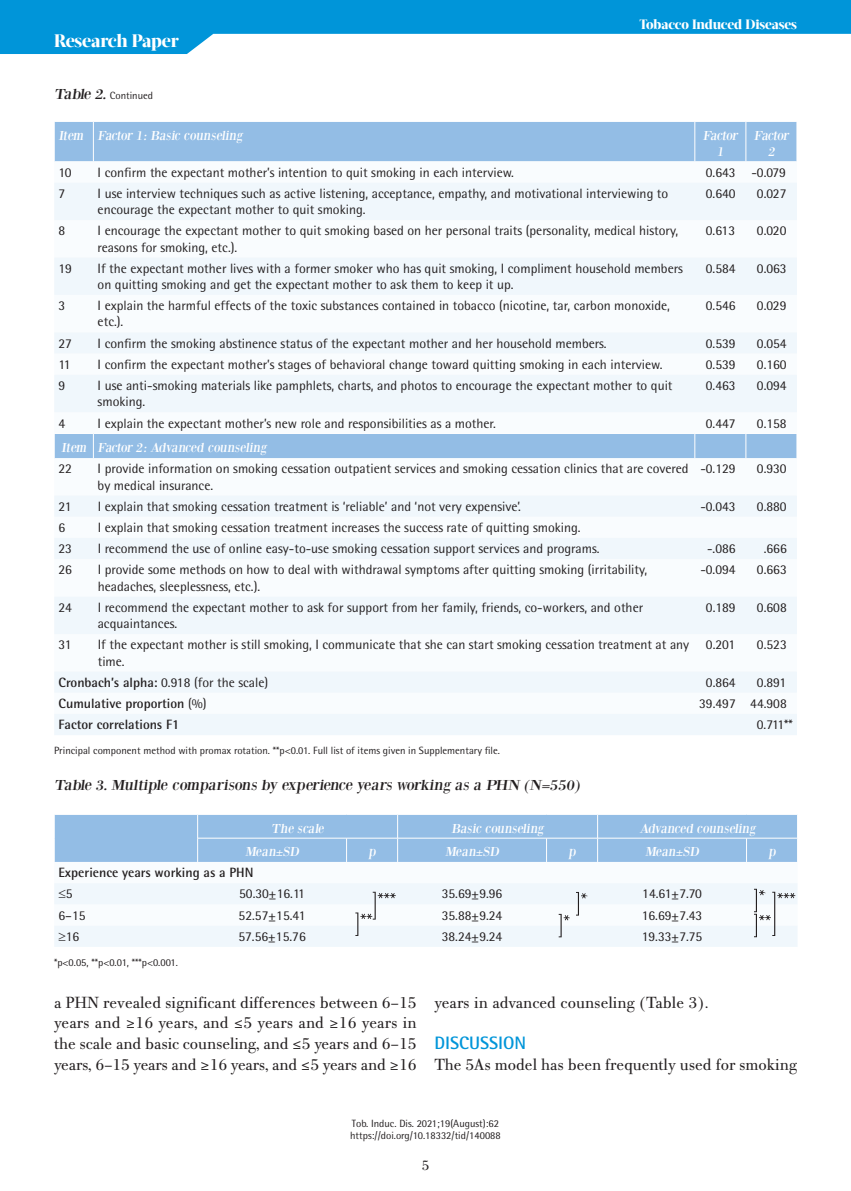
<style>
.page{position:relative;width:851px;height:1191px;background:#fff}
.page>*{position:absolute;margin:0;border:0;box-sizing:border-box;transform-origin:0 0}
.t1{font:800 18px "Acta Display W04";letter-spacing:-.01em;color:#fff}
.t2{font:700 18px "Rotis Semi Sans Hel";color:#0095d9}
.t3{font:17.25px/20.7px "PF Bodoni Text";letter-spacing:-.005em;color:#231f20;text-align:justify}
.t4{font:15px "Bodoni XT";color:#231f20;scale:1.1 1}
.t5{font:15px "PF Bodoni Text";color:#231f20}
.t6{font:13.5px/16.2px "Rotis Semi Sans Hel";color:#231f20}
.t7{font:13.5px/16.2px "Bodoni XT";color:#fff;text-align:center}
.t8{font:700 13.5px/21.1px "Rotis Semi Sans Hel";color:#231f20}
.t9{font:800 13.5px "Acta Display W04";letter-spacing:-.01em;color:#fff}
.t10{font:10.5px/12.6px "Rotis Semi Sans Hel";color:#231f20}
.s1{font-family:"Bodoni XT";font-size:15px}
.s2{font-weight:700}
.s3{font-weight:400}
.s4{font-family:"Georgia";font-size:15px}
</style>
<div class="page">
<svg style="left:0;top:0;width:850px;height:54px;fill:#0095d9"></svg>
<div style="left:55px;top:122px;width:741px;height:39px;background:#93bde5"></div>
<svg style="left:54px;top:183px;width:742px;height:509px"></svg>
<hr style="left:93px;top:122px;width:1px;height:39px;background:#fff">
<hr style="left:694px;top:122px;width:1px;height:39px;background:#fff">
<hr style="left:745px;top:122px;width:1px;height:39px;background:#fff">
<div style="left:54px;top:433px;width:743px;height:25px;background:#93bde5"></div>
<div style="left:54px;top:714px;width:742px;height:21px;background:#f0f7fc"></div>
<svg style="left:54px;top:883px;width:743px;height:64px;fill:#f0f7fc"></svg>
<svg style="left:54px;top:814px;width:744px;height:48px;background:#98c0e6"></svg>
<svg style="left:558px;top:914px;width:11px;height:23px"></svg>
<svg style="left:355px;top:891px;width:40px;height:45px"></svg>
<svg style="left:753px;top:888px;width:42px;height:49px"></svg>
<svg style="left:576px;top:892px;width:11px;height:23px"></svg>
<h1 class="t1" style="left:54px;top:30px;width:126px">Research Paper</h1>
<p class="t9" style="left:639px;top:17px;width:159px">Tobacco Induced Diseases</p>
<p class="t10" style="left:54px;top:89px;width:101px"><span class="s1">Table 2.</span> Continued</p>
<p class="t7" style="left:58px;top:127px;width:188px">Item Factor 1: Basic counseling</p>
<p class="t7" style="left:702px;top:127px;width:39px">Factor<br>1</p>
<p class="t7" style="left:753px;top:127px;width:39px">Factor<br>2</p>
<p class="t6" style="left:58px;top:164px;width:15px">10</p>
<p class="t6" style="left:98px;top:164px;width:418px">I confirm the expectant mother’s intention to quit smoking in each interview.</p>
<p class="t6" style="left:705px;top:164px;width:82px">0.643 -0.079</p>
<p class="t6" style="left:58px;top:185px;width:8px">7</p>
<p class="t6" style="left:98px;top:185px;width:572px">I use interview techniques such as active listening, acceptance, empathy, and motivational interviewing to encourage the expectant mother to quit smoking.</p>
<p class="t6" style="left:705px;top:185px;width:31px">0.640</p>
<p class="t6" style="left:756px;top:185px;width:31px">0.027</p>
<p class="t6" style="left:58px;top:222px;width:8px">8</p>
<p class="t6" style="left:98px;top:222px;width:582px">I encourage the expectant mother to quit smoking based on her personal traits (personality, medical history, reasons for smoking, etc.).</p>
<p class="t6" style="left:705px;top:222px;width:31px">0.613</p>
<p class="t6" style="left:756px;top:222px;width:31px">0.020</p>
<p class="t6" style="left:58px;top:260px;width:15px">19</p>
<p class="t6" style="left:98px;top:260px;width:586px">If the expectant mother lives with a former smoker who has quit smoking, I compliment household members on quitting smoking and get the expectant mother to ask them to keep it up.</p>
<p class="t6" style="left:705px;top:260px;width:31px">0.584</p>
<p class="t6" style="left:756px;top:260px;width:31px">0.063</p>
<p class="t6" style="left:58px;top:297px;width:8px">3</p>
<p class="t6" style="left:98px;top:297px;width:573px">I explain the harmful effects of the toxic substances contained in tobacco (nicotine, tar, carbon monoxide, etc.).</p>
<p class="t6" style="left:705px;top:297px;width:31px">0.546</p>
<p class="t6" style="left:756px;top:297px;width:31px">0.029</p>
<p class="t6" style="left:58px;top:335px;width:15px">27</p>
<p class="t6" style="left:98px;top:335px;width:510px">I confirm the smoking abstinence status of the expectant mother and her household members.</p>
<p class="t6" style="left:705px;top:335px;width:31px">0.539</p>
<p class="t6" style="left:756px;top:335px;width:31px">0.054</p>
<p class="t6" style="left:58px;top:356px;width:14px">11</p>
<p class="t6" style="left:98px;top:356px;width:566px">I confirm the expectant mother’s stages of behavioral change toward quitting smoking in each interview.</p>
<p class="t6" style="left:705px;top:356px;width:31px">0.539</p>
<p class="t6" style="left:756px;top:356px;width:31px">0.160</p>
<p class="t6" style="left:58px;top:377px;width:8px">9</p>
<p class="t6" style="left:98px;top:377px;width:576px">I use anti-smoking materials like pamphlets, charts, and photos to encourage the expectant mother to quit smoking.</p>
<p class="t6" style="left:705px;top:377px;width:31px">0.463</p>
<p class="t6" style="left:756px;top:377px;width:31px">0.094</p>
<p class="t6" style="left:58px;top:415px;width:8px">4</p>
<p class="t6" style="left:98px;top:415px;width:400px">I explain the expectant mother’s new role and responsibilities as a mother.</p>
<p class="t6" style="left:705px;top:415px;width:31px">0.447</p>
<p class="t6" style="left:756px;top:415px;width:31px">0.158</p>
<p class="t7" style="left:61px;top:439px;width:209px">Item Factor 2: Advanced counseling</p>
<p class="t6" style="left:58px;top:460px;width:15px">22</p>
<p class="t6" style="left:98px;top:460px;width:592px">I provide information on smoking cessation outpatient services and smoking cessation clinics that are covered by medical insurance.</p>
<p class="t6" style="left:700px;top:460px;width:37px">-0.129</p>
<p class="t6" style="left:756px;top:460px;width:31px">0.930</p>
<p class="t6" style="left:58px;top:498px;width:15px">21</p>
<p class="t6" style="left:98px;top:498px;width:425px">I explain that smoking cessation treatment is ‘reliable’ and ‘not very expensive’.</p>
<p class="t6" style="left:700px;top:498px;width:37px">-0.043</p>
<p class="t6" style="left:756px;top:498px;width:31px">0.880</p>
<p class="t6" style="left:58px;top:519px;width:8px">6</p>
<p class="t6" style="left:98px;top:519px;width:484px">I explain that smoking cessation treatment increases the success rate of quitting smoking.</p>
<p class="t6" style="left:58px;top:540px;width:15px">23</p>
<p class="t6" style="left:98px;top:540px;width:503px">I recommend the use of online easy-to-use smoking cessation support services and programs.</p>
<p class="t6" style="left:707px;top:540px;width:30px">-.086</p>
<p class="t6" style="left:763px;top:540px;width:25px">.666</p>
<p class="t6" style="left:58px;top:561px;width:15px">26</p>
<p class="t6" style="left:98px;top:561px;width:551px">I provide some methods on how to deal with withdrawal symptoms after quitting smoking (irritability, headaches, sleeplessness, etc.).</p>
<p class="t6" style="left:700px;top:561px;width:37px">-0.094</p>
<p class="t6" style="left:756px;top:561px;width:31px">0.663</p>
<p class="t6" style="left:58px;top:599px;width:15px">24</p>
<p class="t6" style="left:98px;top:599px;width:547px">I recommend the expectant mother to ask for support from her family, friends, co-workers, and other acquaintances.</p>
<p class="t6" style="left:705px;top:599px;width:31px">0.189</p>
<p class="t6" style="left:756px;top:599px;width:31px">0.608</p>
<p class="t6" style="left:59px;top:636px;width:15px">31</p>
<p class="t6" style="left:98px;top:636px;width:593px">If the expectant mother is still smoking, I communicate that she can start smoking cessation treatment at any time.</p>
<p class="t6" style="left:705px;top:636px;width:31px">0.201</p>
<p class="t6" style="left:756px;top:636px;width:31px">0.523</p>
<p class="t6" style="left:59px;top:674px;width:211px"><span class="s2">Cronbach’s alpha:</span> 0.918 (for the scale)</p>
<p class="t6" style="left:705px;top:674px;width:31px">0.864</p>
<p class="t6" style="left:756px;top:674px;width:31px">0.891</p>
<p class="t8" style="left:59px;top:692px;width:149px">Cumulative proportion <span class="s3">(%)</span></p>
<p class="t6" style="left:699px;top:695px;width:89px">39.497 44.908</p>
<p class="t8" style="left:58px;top:714px;width:122px">Factor correlations F1</p>
<p class="t6" style="left:756px;top:716px;width:37px">0.711**</p>
<p class="t10" style="left:54px;top:744px;width:447px">Principal component method with promax rotation. **p&lt;0.01. Full list of items given in Supplementary file.</p>
<p class="t4" style="left:54px;top:776px;width:482px">Table 3. Multiple comparisons by experience years working as a PHN (N=550)</p>
<p class="t7" style="left:271px;top:820px;width:56px">The scale</p>
<p class="t7" style="left:451px;top:820px;width:96px">Basic counseling</p>
<p class="t7" style="left:639px;top:820px;width:119px">Advanced counseling</p>
<p class="t7" style="left:245px;top:843px;width:58px">Mean±SD</p>
<p class="t7" style="left:368px;top:843px;width:11px">p</p>
<p class="t7" style="left:445px;top:843px;width:58px">Mean±SD</p>
<p class="t7" style="left:568px;top:843px;width:11px">p</p>
<p class="t7" style="left:645px;top:843px;width:58px">Mean±SD</p>
<p class="t7" style="left:768px;top:843px;width:11px">p</p>
<p class="t8" style="left:58px;top:862px;width:196px">Experience years working as a PHN ≤<span class="s3">5</span></p>
<p class="t6" style="left:239px;top:885px;width:67px">50.30±16.11</p>
<p class="t6" style="left:441px;top:885px;width:62px">35.69±9.96</p>
<p class="t6" style="left:642px;top:885px;width:61px">14.61±7.70</p>
<p class="t6" style="left:58px;top:907px;width:29px">6–15</p>
<p class="t6" style="left:238px;top:907px;width:68px">52.57±15.41</p>
<p class="t6" style="left:441px;top:907px;width:62px">35.88±9.24</p>
<p class="t6" style="left:641px;top:907px;width:62px">16.69±7.43</p>
<p class="t6" style="left:58px;top:928px;width:22px">≥16</p>
<p class="t6" style="left:238px;top:928px;width:69px">57.56±15.76</p>
<p class="t6" style="left:441px;top:928px;width:62px">38.24±9.24</p>
<p class="t6" style="left:641px;top:928px;width:62px">19.33±7.75</p>
<p class="t10" style="left:54px;top:956px;width:125px">*p&lt;0.05, **p&lt;0.01, ***p&lt;0.001.</p>
<p class="t3" style="left:54px;top:992px;width:364px">a PHN revealed significant differences between 6–15 years and <span class="s4">≥</span>16 years, and <span class="s4">≤</span>5 years and <span class="s4">≥</span>16 years in the scale and basic counseling, and <span class="s4">≤</span>5 years and 6–15 years, 6–15 years and <span class="s4">≥</span>16 years, and <span class="s4">≤</span>5 years and <span class="s4">≥</span>16</p>
<p class="t3" style="left:434px;top:992px;width:275px">years in advanced counseling (Table 3).</p>
<h1 class="t2" style="left:434px;top:1032px;width:93px">DISCUSSION</h1>
<p class="t3" style="left:434px;top:1054px;width:364px">The 5As model has been frequently used for smoking</p>
<p class="t10" style="left:350px;top:1116px;width:152px">Tob. Induc. Dis. 2021;19(August):62 https://doi.org/10.18332/tid/140088</p>
<p class="t5" style="left:421px;top:1156px;width:9px">5</p>
</div>
